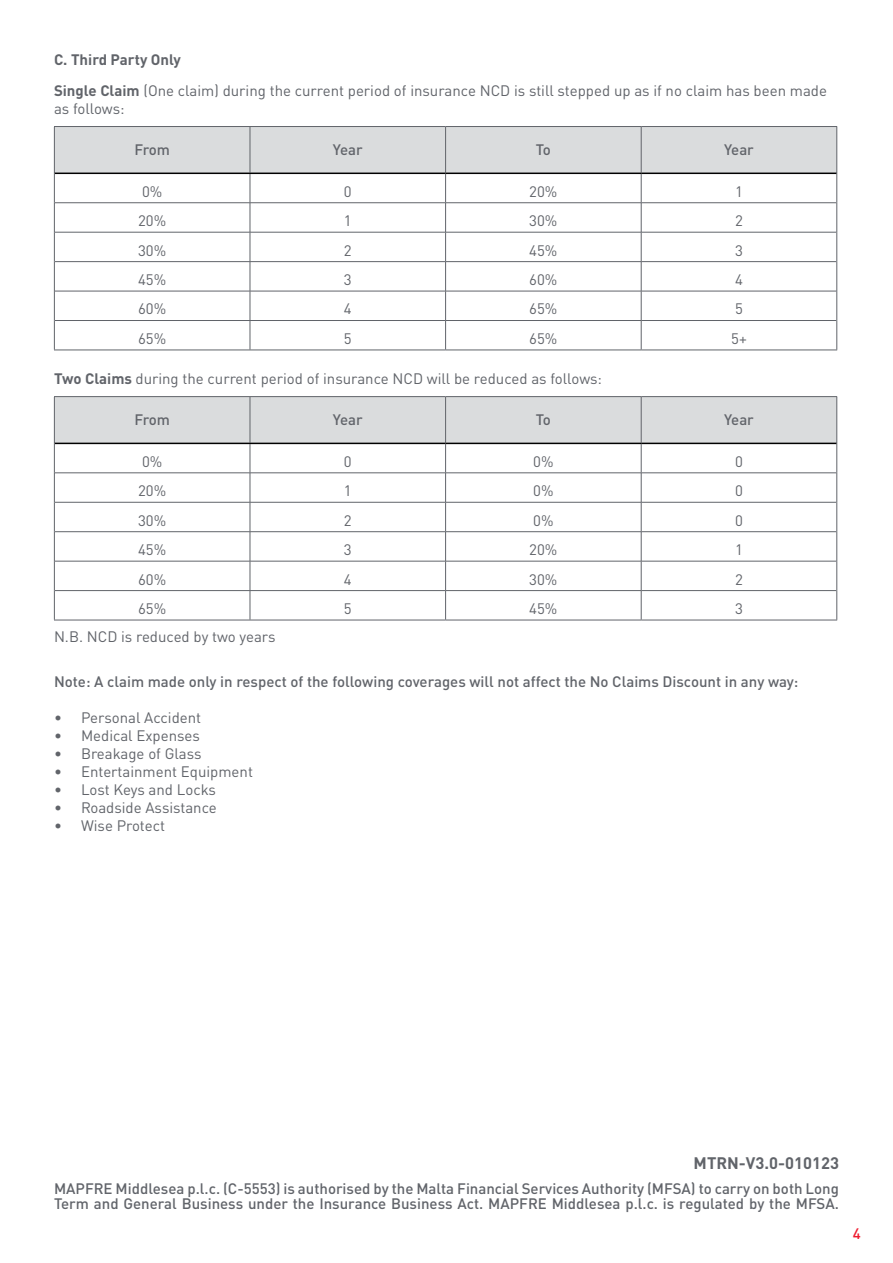
<style>
.page{position:relative;width:893px;height:1263px;background:#fff}
.page>*{position:absolute;margin:0;border:0;box-sizing:border-box;transform-origin:0 0}
.t1{font:700 16.5px "DIN Pro";color:#61646a}
.t2{font:15px/31.5px "DIN Pro";color:#61646a}
.t3{font:500 15px/15px "DIN Pro";color:#61646a}
.t4{font:500 15px "DIN Pro";color:#ee1c2f}
.s1{font-weight:700}
</style>
<div class="page">
<hr style="left:54px;top:126px;width:196px;height:1px;background:#61646a">
<hr style="left:250px;top:126px;width:196px;height:1px;background:#61646a">
<hr style="left:446px;top:126px;width:195px;height:1px;background:#61646a">
<hr style="left:641px;top:126px;width:196px;height:1px;background:#61646a">
<hr style="left:54px;top:350px;width:196px;height:1px;background:#61646a">
<hr style="left:250px;top:350px;width:196px;height:1px;background:#61646a">
<hr style="left:446px;top:350px;width:195px;height:1px;background:#61646a">
<hr style="left:641px;top:350px;width:196px;height:1px;background:#61646a">
<svg style="left:54px;top:127px;width:783px;height:223px"></svg>
<hr style="left:55px;top:173px;width:195px;height:1px;background:#000">
<hr style="left:250px;top:173px;width:196px;height:1px;background:#000">
<hr style="left:446px;top:173px;width:195px;height:1px;background:#000">
<hr style="left:641px;top:173px;width:195px;height:1px;background:#000">
<hr style="left:54px;top:396px;width:196px;height:1px;background:#61646a">
<hr style="left:250px;top:396px;width:196px;height:1px;background:#61646a">
<hr style="left:446px;top:396px;width:195px;height:1px;background:#61646a">
<hr style="left:641px;top:396px;width:196px;height:1px;background:#61646a">
<hr style="left:54px;top:620px;width:196px;height:1px;background:#61646a">
<hr style="left:250px;top:620px;width:196px;height:1px;background:#61646a">
<hr style="left:446px;top:620px;width:195px;height:1px;background:#61646a">
<hr style="left:641px;top:620px;width:196px;height:1px;background:#61646a">
<svg style="left:54px;top:397px;width:783px;height:223px"></svg>
<hr style="left:55px;top:443px;width:195px;height:1px;background:#000">
<hr style="left:250px;top:443px;width:196px;height:1px;background:#000">
<hr style="left:446px;top:443px;width:195px;height:1px;background:#000">
<hr style="left:641px;top:443px;width:195px;height:1px;background:#000">
<p class="t2" style="left:54px;top:42px;width:774px"><span class="s1">C. Third Party Only<br>Single Claim</span> (One claim) during the current period of insurance NCD is still stepped up as if no claim has been made</p>
<p class="t2" style="left:54px;top:92px;width:72px">as follows:</p>
<p class="t3" style="left:134px;top:143px;width:37px">From</p>
<p class="t3" style="left:333px;top:143px;width:31px">Year</p>
<p class="t3" style="left:536px;top:143px;width:17px">To</p>
<p class="t3" style="left:724px;top:143px;width:31px">Year</p>
<p class="t2" style="left:142px;top:177px;width:22px">0%</p>
<p class="t2" style="left:344px;top:177px;width:9px">0</p>
<p class="t2" style="left:529px;top:177px;width:30px">20%</p>
<p class="t2" style="left:735px;top:177px;width:9px">1</p>
<p class="t2" style="left:138px;top:207px;width:30px">20%</p>
<p class="t2" style="left:344px;top:207px;width:9px">1</p>
<p class="t2" style="left:529px;top:207px;width:30px">30%</p>
<p class="t2" style="left:735px;top:207px;width:9px">2</p>
<p class="t2" style="left:138px;top:236px;width:30px">30%</p>
<p class="t2" style="left:344px;top:236px;width:9px">2</p>
<p class="t2" style="left:529px;top:236px;width:30px">45%</p>
<p class="t2" style="left:735px;top:236px;width:9px">3</p>
<p class="t2" style="left:138px;top:266px;width:30px">45%</p>
<p class="t2" style="left:344px;top:266px;width:9px">3</p>
<p class="t2" style="left:529px;top:266px;width:30px">60%</p>
<p class="t2" style="left:735px;top:266px;width:9px">4</p>
<p class="t2" style="left:138px;top:295px;width:30px">60%</p>
<p class="t2" style="left:344px;top:295px;width:9px">4</p>
<p class="t2" style="left:529px;top:295px;width:30px">65%</p>
<p class="t2" style="left:735px;top:295px;width:9px">5</p>
<p class="t2" style="left:138px;top:324px;width:30px">65%</p>
<p class="t2" style="left:344px;top:324px;width:9px">5</p>
<p class="t2" style="left:529px;top:324px;width:30px">65%</p>
<p class="t2" style="left:731px;top:324px;width:17px">5+</p>
<p class="t2" style="left:54px;top:361px;width:549px"><span class="s1">Two Claims</span> during the current period of insurance NCD will be reduced as follows:</p>
<p class="t3" style="left:134px;top:413px;width:37px">From</p>
<p class="t3" style="left:333px;top:413px;width:31px">Year</p>
<p class="t3" style="left:536px;top:413px;width:17px">To</p>
<p class="t3" style="left:724px;top:413px;width:31px">Year</p>
<p class="t2" style="left:142px;top:447px;width:22px">0%</p>
<p class="t2" style="left:344px;top:447px;width:9px">0</p>
<p class="t2" style="left:533px;top:447px;width:22px">0%</p>
<p class="t2" style="left:735px;top:447px;width:9px">0</p>
<p class="t2" style="left:138px;top:477px;width:30px">20%</p>
<p class="t2" style="left:344px;top:477px;width:9px">1</p>
<p class="t2" style="left:533px;top:477px;width:22px">0%</p>
<p class="t2" style="left:735px;top:477px;width:9px">0</p>
<p class="t2" style="left:138px;top:506px;width:30px">30%</p>
<p class="t2" style="left:344px;top:506px;width:9px">2</p>
<p class="t2" style="left:533px;top:506px;width:22px">0%</p>
<p class="t2" style="left:735px;top:506px;width:9px">0</p>
<p class="t2" style="left:138px;top:536px;width:30px">45%</p>
<p class="t2" style="left:344px;top:536px;width:9px">3</p>
<p class="t2" style="left:529px;top:536px;width:30px">20%</p>
<p class="t2" style="left:735px;top:536px;width:9px">1</p>
<p class="t2" style="left:138px;top:565px;width:30px">60%</p>
<p class="t2" style="left:344px;top:565px;width:9px">4</p>
<p class="t2" style="left:529px;top:565px;width:30px">30%</p>
<p class="t2" style="left:735px;top:565px;width:9px">2</p>
<p class="t2" style="left:138px;top:594px;width:30px">65%</p>
<p class="t2" style="left:344px;top:594px;width:9px">5</p>
<p class="t2" style="left:529px;top:594px;width:30px">45%</p>
<p class="t2" style="left:735px;top:594px;width:9px">3</p>
<p class="t2" style="left:54px;top:619px;width:223px">N.B. NCD is reduced by two years</p>
<p class="t3" style="left:54px;top:675px;width:746px">Note: A claim made only in respect of the following coverages will not affect the No Claims Discount in any way:</p>
<p class="t2" style="left:54px;top:704px;width:149px">• Personal Accident</p>
<p class="t2" style="left:54px;top:722px;width:148px">• Medical Expenses</p>
<p class="t2" style="left:54px;top:740px;width:149px">• Breakage of Glass</p>
<p class="t2" style="left:54px;top:758px;width:200px">• Entertainment Equipment</p>
<p class="t2" style="left:54px;top:776px;width:163px">• Lost Keys and Locks</p>
<p class="t2" style="left:54px;top:794px;width:164px">• Roadside Assistance</p>
<p class="t2" style="left:54px;top:812px;width:113px">• Wise Protect</p>
<p class="t1" style="left:694px;top:1156px;width:147px">MTRN-V3.0-010123</p>
<p class="t3" style="left:54px;top:1182px;width:786px">MAPFRE Middlesea p.l.c. (C-5553) is authorised by the Malta Financial Services Authority (MFSA) to carry on both Long<br>Term and General Business under the Insurance Business Act. MAPFRE Middlesea p.l.c. is regulated by the MFSA.</p>
<p class="t4" style="left:853px;top:1227px;width:9px">4</p>
</div>
